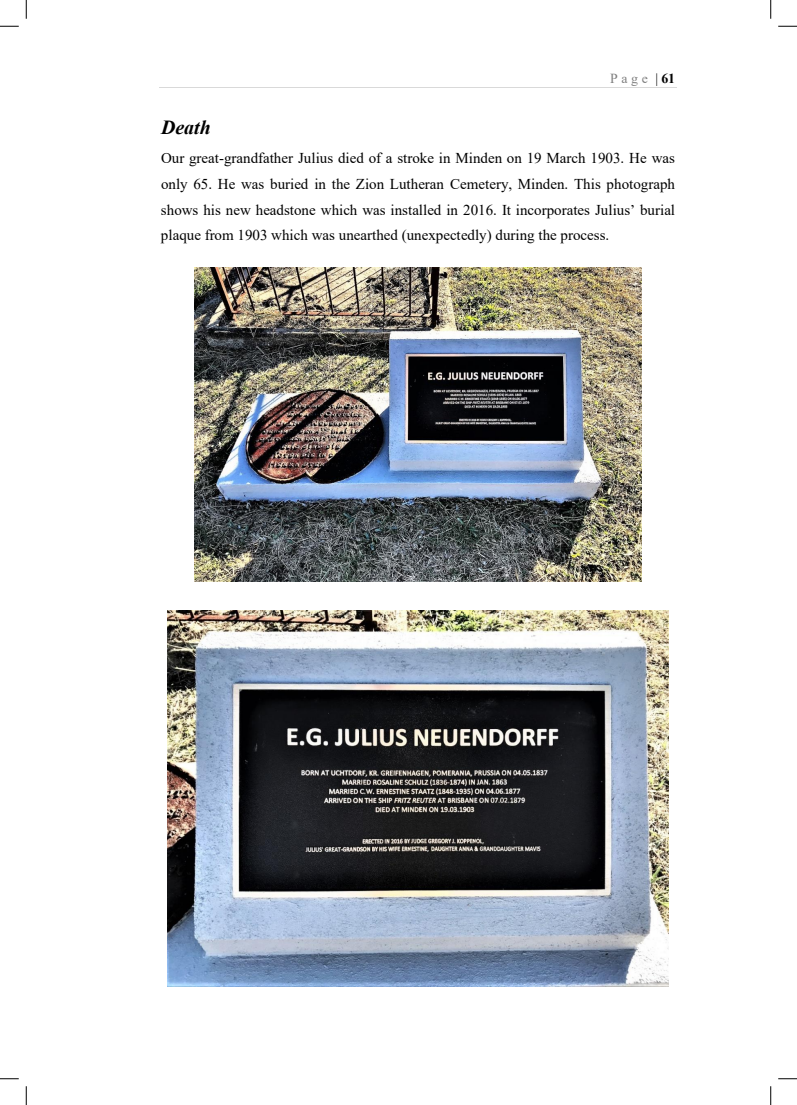
<style>
.page{position:relative;width:797px;height:1105px;background:#fff}
.page>*{position:absolute;margin:0;border:0;box-sizing:border-box;transform-origin:0 0}
.t1{font:italic 700 20px "Times New Roman";color:#000}
.t2{font:15px/25.9px "Times New Roman";color:#000;text-align:justify}
.t3{font:13.75px "Times New Roman";color:#808080}
.s1{color:#000}
.s2{font-weight:700;color:#000}
</style>
<div class="page">
<hr style="left:159px;top:88px;width:518px;height:1px;background:#d9d9d9">
<img style="left:194px;top:267px;width:447px;height:315px">
<img style="left:167px;top:611px;width:501px;height:376px">
<svg style="left:0;top:25px;width:19px;height:2px"></svg>
<svg style="left:778px;top:25px;width:19px;height:2px"></svg>
<svg style="left:0;top:1078px;width:19px;height:1px"></svg>
<svg style="left:778px;top:1078px;width:19px;height:1px"></svg>
<svg style="left:25px;top:0;width:2px;height:19px"></svg>
<svg style="left:25px;top:1086px;width:2px;height:19px"></svg>
<svg style="left:770px;top:0;width:1px;height:19px"></svg>
<svg style="left:770px;top:1086px;width:1px;height:19px"></svg>
<p class="t3" style="left:610px;top:69px;width:67px">Page <span class="s1">|</span> <span class="s2">61</span></p>
<p class="t1" style="left:161px;top:113px;width:51px">Death</p>
<p class="t2" style="left:161px;top:144px;width:515px">Our great-grandfather Julius died of a stroke in Minden on 19 March 1903. He was only 65. He was buried in the Zion Lutheran Cemetery, Minden. This photograph shows his new headstone which was installed in 2016. It incorporates Julius’ burial plaque from 1903 which was unearthed (unexpectedly) during the process.</p>
</div>
